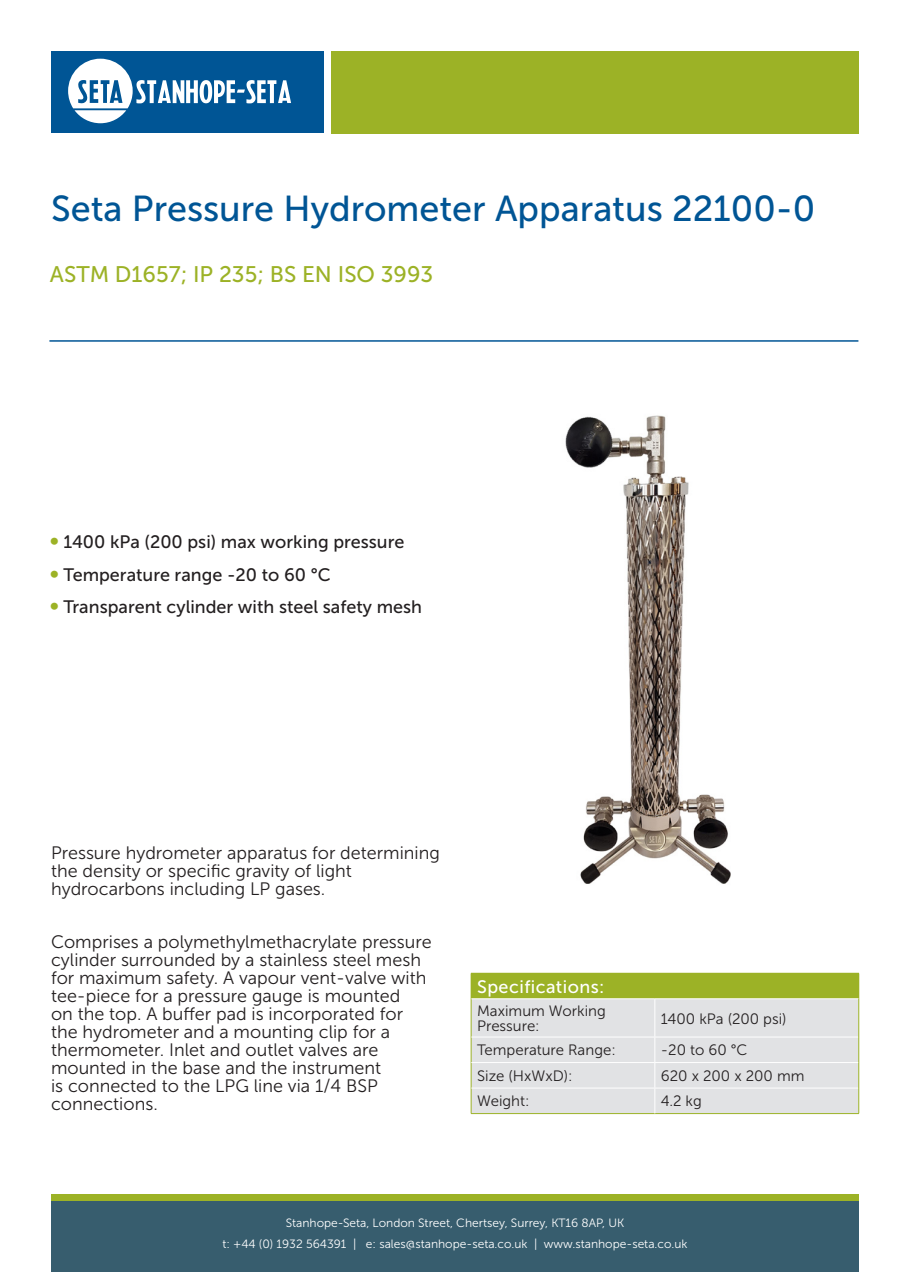
<style>
.page{position:relative;width:910px;height:1280px;background:#fff}
.page>*{position:absolute;margin:0;border:0;box-sizing:border-box;transform-origin:0 0}
.Heading_1{font:36px "Museo Sans 500";color:#005595}
.Heading_1-2{font:22.5px "Museo Sans 500";color:#9cb226}
.BODY{font:18px/18px "Museo Sans 300";color:#231f20}
.BODY-2{font:18px "Museo Sans 500";color:#231f20}
.Accessories_1__title{font:18px "Museo Sans 500";letter-spacing:.025em;color:#fff}
.Specs_Table_Text{font:15px/15px "Museo Sans 300";color:#231f20}
.BODY-3{font:12px "Museo Sans 300";color:#fff}
.s1{font-size:19.5px;color:#9cb226}
</style>
<div class="page">
<div style="left:51px;top:1194px;width:808px;height:77px;background:#375d6e"></div>
<div style="left:51px;top:1194px;width:808px;height:7px;background:#9cb226"></div>
<div style="left:332px;top:51px;width:527px;height:82px;background:#9cb226"></div>
<div style="left:51px;top:51px;width:272px;height:81px;background:#005595"></div>
<svg style="left:69px;top:59px;width:222px;height:64px"></svg>
<hr style="left:655px;top:1113px;width:204px;height:1px;background:#9cb226">
<hr style="left:471px;top:1113px;width:184px;height:1px;background:#9cb226">
<svg style="left:471px;top:973px;width:388px;height:140px;background:#d5dac1"></svg>
<hr style="left:49px;top:340px;width:809px;height:2px;background:#005595">
<img style="left:565px;top:415px;width:166px;height:469px">
<p class="Heading_1" style="left:51px;top:189px;width:766px">Seta Pressure Hydrometer Apparatus 22100-0</p>
<p class="Heading_1-2" style="left:50px;top:262px;width:385px">ASTM D1657; IP 235; BS EN ISO 3993</p>
<p class="BODY-2" style="left:49px;top:532px;width:356px"><span class="s1">∞</span> 1400 kPa (200 psi) max working pressure</p>
<p class="BODY-2" style="left:49px;top:565px;width:283px"><span class="s1">∞</span> Temperature range -20 to 60 °C</p>
<p class="BODY-2" style="left:49px;top:597px;width:374px"><span class="s1">∞</span> Transparent cylinder with steel safety mesh</p>
<p class="BODY" style="left:51px;top:844px;width:390px">Pressure hydrometer apparatus for determining the density or specific gravity of light hydrocarbons including LP gases.</p>
<p class="BODY" style="left:51px;top:933px;width:382px">Comprises a polymethylmethacrylate pressure cylinder surrounded by a stainless steel mesh for maximum safety. A vapour vent-valve with tee-piece for a pressure gauge is mounted<br>on the top. A buffer pad is incorporated for the hydrometer and a mounting clip for a thermometer. Inlet and outlet valves are mounted in the base and the instrument<br>is connected to the LPG line via 1/4 BSP connections.</p>
<p class="Accessories_1__title" style="left:477px;top:977px;width:129px">Specifications:</p>
<p class="Specs_Table_Text" style="left:477px;top:1003px;width:130px">Maximum Working<br>Pressure:</p>
<p class="Specs_Table_Text" style="left:661px;top:1011px;width:127px">1400 kPa (200 psi)</p>
<p class="Specs_Table_Text" style="left:477px;top:1043px;width:140px">Temperature Range:</p>
<p class="Specs_Table_Text" style="left:661px;top:1043px;width:88px">-20 to 60 °C</p>
<p class="Specs_Table_Text" style="left:477px;top:1068px;width:97px">Size (HxWxD):</p>
<p class="Specs_Table_Text" style="left:661px;top:1068px;width:145px">620 x 200 x 200 mm</p>
<p class="Specs_Table_Text" style="left:477px;top:1094px;width:54px">Weight:</p>
<p class="Specs_Table_Text" style="left:661px;top:1094px;width:42px">4.2 kg</p>
<p class="BODY-3" style="left:286px;top:1217px;width:340px">Stanhope-Seta, London Street, Chertsey, Surrey, KT16 8AP, UK</p>
<p class="BODY-3" style="left:222px;top:1237px;width:467px">t: +44 (0) 1932 564391 | e: sales@stanhope-seta.co.uk | www.stanhope-seta.co.uk</p>
</div>
